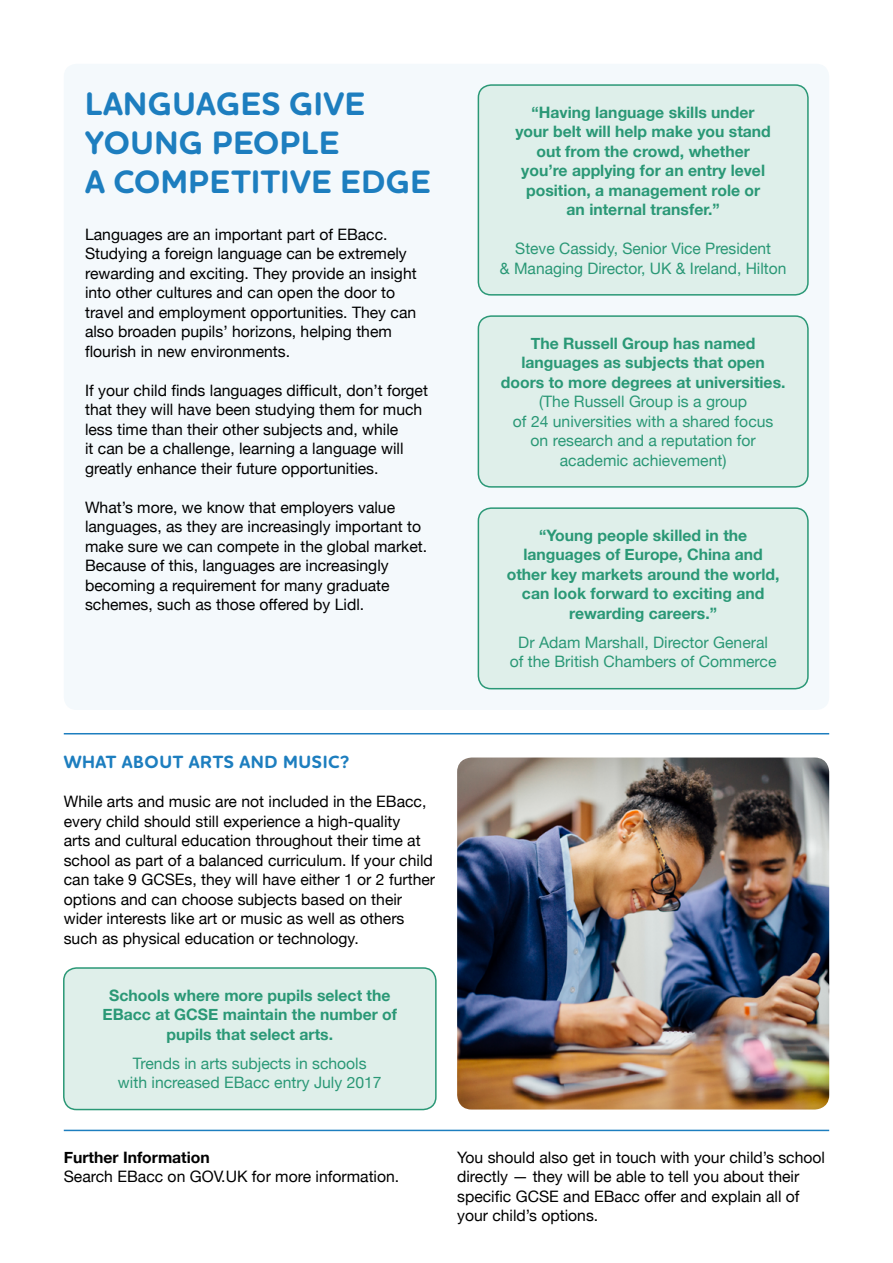
<style>
.page{position:relative;width:893px;height:1263px;background:#fff}
.page>*{position:absolute;margin:0;border:0;box-sizing:border-box;transform-origin:0 0}
.t1{font:700 33px/39px "Houschka Rounded";letter-spacing:.015em;color:#1d7ebf}
.t2{font:700 18px "Houschka Rounded";letter-spacing:.035em;color:#1d7ebf}
.t3{font:15.75px/19.5px "Helvetica Neue";color:#000}
.t4{font:15.75px/19.5px "Helvetica Neue";color:#2a9876;text-align:center}
.t5{font:700 15.75px/19.5px "Helvetica Neue";color:#2a9876;text-align:center}
.t6{font:700 15.75px "Helvetica Neue";color:#000}
.s1{font-weight:700}
</style>
<div class="page">
<hr style="left:64px;top:1130px;width:765px;height:1px;background:#1d7ebf">
<hr style="left:64px;top:733px;width:765px;height:1px;background:#1d7ebf">
<div style="left:64px;top:968px;width:372px;height:141px;background:#dfefea;border-radius:13px"></div>
<div style="left:63px;top:967px;width:374px;height:143px;border:2px solid #2a9876;border-radius:13px"></div>
<img style="left:457px;top:757px;width:372px;height:352px">
<div style="left:64px;top:64px;width:765px;height:646px;background:#f4f9fc;border-radius:13px"></div>
<div style="left:478px;top:508px;width:330px;height:181px;background:#dfefea;border-radius:13px"></div>
<div style="left:478px;top:507px;width:331px;height:182px;border:2px solid #2a9876;border-radius:13px"></div>
<div style="left:478px;top:316px;width:330px;height:171px;background:#dfefea;border-radius:13px"></div>
<div style="left:478px;top:315px;width:331px;height:173px;border:2px solid #2a9876;border-radius:13px"></div>
<div style="left:478px;top:85px;width:330px;height:210px;background:#deefea;border-radius:13px"></div>
<div style="left:478px;top:84px;width:331px;height:212px;border:2px solid #2a9876;border-radius:13px"></div>
<p class="t1" style="left:85px;top:85px;width:347px">LANGUAGES GIVE<br>YOUNG PEOPLE<br>A COMPETITIVE EDGE</p>
<p class="t3" style="left:85px;top:225px;width:333px">Languages are an important part of EBacc.<br>Studying a foreign language can be extremely rewarding and exciting. They provide an insight into other cultures and can open the door to travel and employment opportunities. They can also broaden pupils’ horizons, helping them flourish in new environments.</p>
<p class="t3" style="left:85px;top:381px;width:344px">If your child finds languages difficult, don’t forget that they will have been studying them for much less time than their other subjects and, while<br>it can be a challenge, learning a language will greatly enhance their future opportunities.</p>
<p class="t3" style="left:85px;top:498px;width:344px">What’s more, we know that employers value languages, as they are increasingly important to make sure we can compete in the global market.<br>Because of this, languages are increasingly becoming a requirement for many graduate schemes, such as those offered by Lidl.</p>
<p class="t5" style="left:515px;top:103px;width:257px">“Having language skills under your belt will help make you stand out from the crowd, whether you’re applying for an entry level position, a management role or an internal transfer.”</p>
<p class="t4" style="left:500px;top:240px;width:288px">Steve Cassidy, Senior Vice President<br>&amp; Managing Director, UK &amp; Ireland, Hilton</p>
<p class="t4" style="left:501px;top:334px;width:286px"><span class="s1">The Russell Group has named languages as subjects that open doors to more degrees at universities. </span>(The Russell Group is a group<br>of 24 universities with a shared focus<br>on research and a reputation for academic achievement)</p>
<p class="t5" style="left:507px;top:526px;width:274px">“Young people skilled in the languages of Europe, China and other key markets around the world, can look forward to exciting and rewarding careers.”</p>
<p class="t4" style="left:510px;top:633px;width:268px">Dr Adam Marshall, Director General of the British Chambers of Commerce</p>
<p class="t2" style="left:64px;top:751px;width:287px">WHAT ABOUT ARTS AND MUSIC?</p>
<p class="t3" style="left:64px;top:793px;width:373px">While arts and music are not included in the EBacc, every child should still experience a high-quality<br>arts and cultural education throughout their time at school as part of a balanced curriculum. If your child can take 9 GCSEs, they will have either 1 or 2 further options and can choose subjects based on their wider interests like art or music as well as others such as physical education or technology.</p>
<p class="t5" style="left:103px;top:985px;width:296px">Schools where more pupils select the<br>EBacc at GCSE maintain the number of pupils that select arts.</p>
<p class="t4" style="left:118px;top:1054px;width:265px">Trends in arts subjects in schools with increased EBacc entry July 2017</p>
<p class="t6" style="left:64px;top:1144px;width:148px">Further Information</p>
<p class="t3" style="left:64px;top:1167px;width:337px">Search EBacc on GOV.UK for more information.</p>
<p class="t3" style="left:457px;top:1148px;width:369px">You should also get in touch with your child’s school directly — they will be able to tell you about their specific GCSE and EBacc offer and explain all of your child’s options.</p>
</div>
